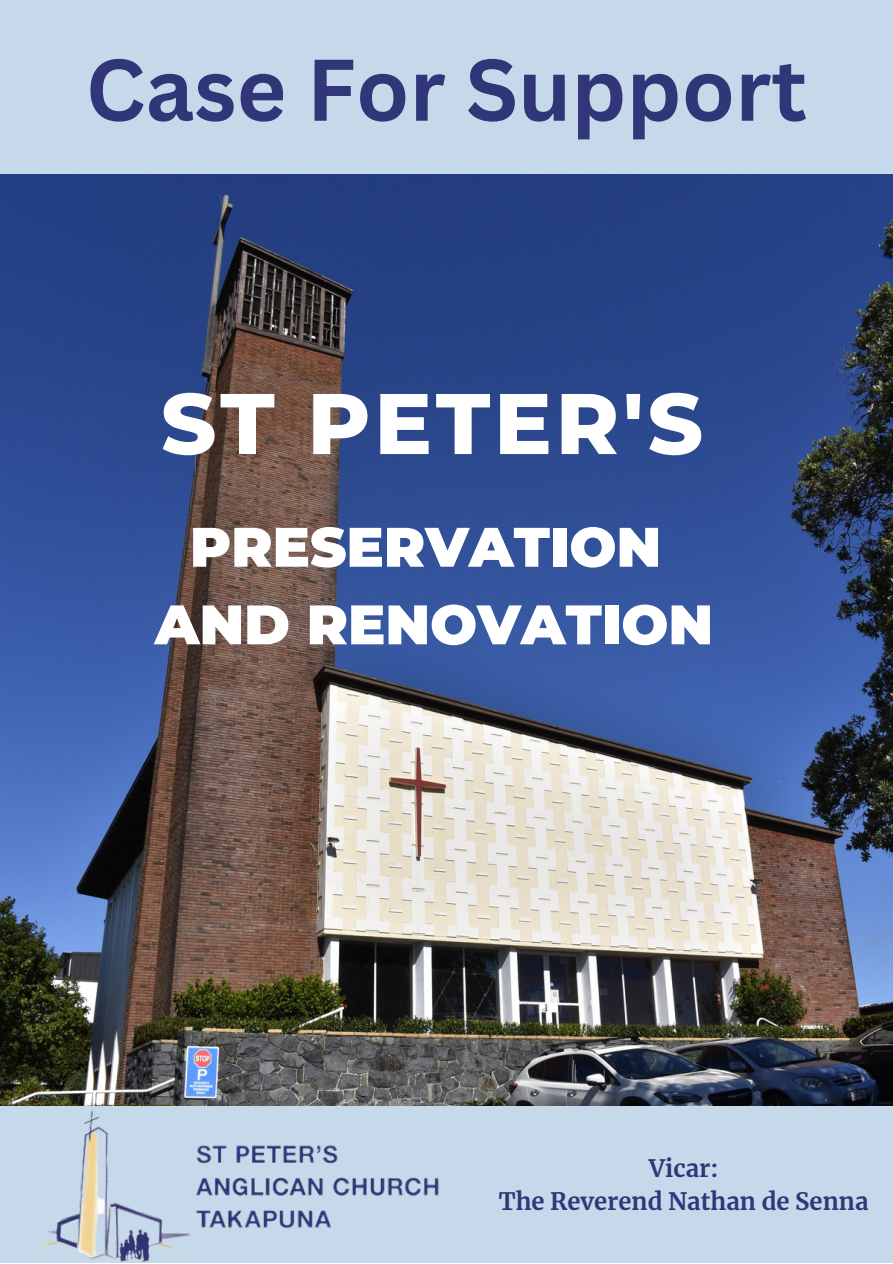
<style>
.page{position:relative;width:893px;height:1264px;background:#fff}
.page>*{position:absolute;margin:0;border:0;box-sizing:border-box;transform-origin:0 0}
.t1{font:800 85.8px "Montserrat";letter-spacing:.045em;color:#fff}
.t2{font:700 85.35px "Canva Sans";color:#313679}
.t3{font:900 55.5px "Montserrat";color:#fff}
.t4{font:700 23.7px "Merriweather";color:#313679}
</style>
<div class="page">
<div style="left:0;top:0;width:892px;height:223px;background:#c6d9ea"></div>
<img style="left:0;top:174px;width:892px;height:931px">
<div style="left:0;top:1105px;width:892px;height:157px;background:#c6d9ea"></div>
<img style="left:40px;top:1110px;width:399px;height:152px">
<p class="t2" style="left:86px;top:30px;width:722px">Case For Support</p>
<p class="t1" style="left:161px;top:371px;width:543px">ST PETER'S</p>
<p class="t3" style="left:190px;top:513px;width:472px">PRESERVATION</p>
<p class="t3" style="left:155px;top:590px;width:560px">AND RENOVATION</p>
<p class="t4" style="left:648px;top:1153px;width:71px">Vicar:</p>
<p class="t4" style="left:498px;top:1186px;width:371px">The Reverend Nathan de Senna</p>
</div>
